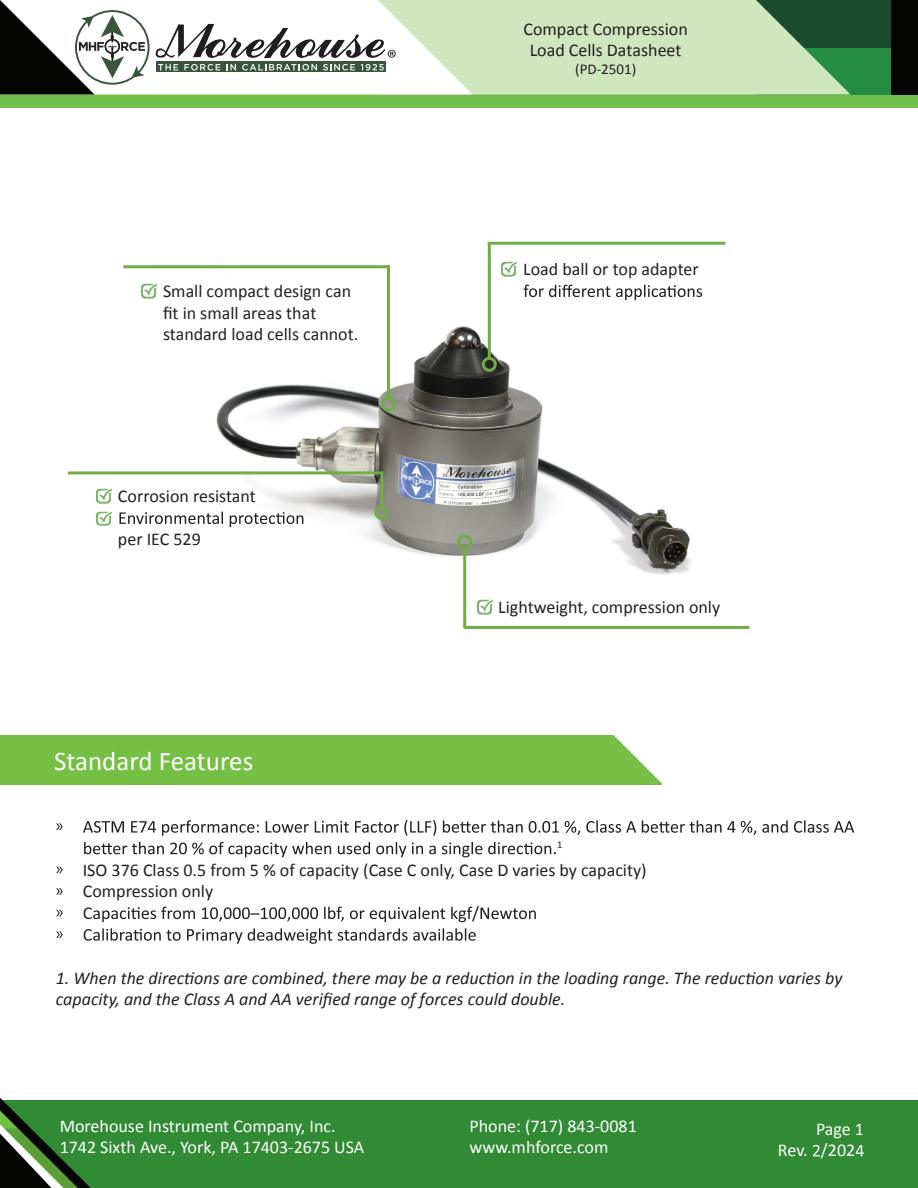
<style>
.page{position:relative;width:918px;height:1188px;background:#fff}
.page>*{position:absolute;margin:0;border:0;box-sizing:border-box;transform-origin:0 0}
.t1{font:27px "Calibri";color:#fff}
.t2{font:18px/21.6px "Calibri";color:#231f20}
.t3{font:italic 18px/21.6px "Calibri";color:#231f20}
.t4{font:18px/21.6px "Calibri";color:#fff}
.t5{font:15px "Calibri";color:#231f20}
.t6{font:10.5px "Calibri";color:#231f20}
</style>
<div class="page">
<div style="left:0;top:0;width:918px;height:108px;background:#71bf4b"></div>
<div style="left:756px;top:47px;width:162px;height:47px;background:#258d43"></div>
<div style="left:756px;top:0;width:162px;height:47px;background:#194d2c"></div>
<svg style="left:472px;top:0;width:378px;height:94px;background:#b9d5ad"></svg>
<svg style="left:396px;top:0;width:76px;height:94px;background:#e2f0d8"></svg>
<div style="left:891px;top:0;width:27px;height:94px;background:#040503"></div>
<div style="left:0;top:1100px;width:918px;height:88px;background:#318b34"></div>
<svg style="left:813px;top:1145px;width:7px;height:11px"></svg>
<svg style="left:856px;top:1145px;width:8px;height:11px"></svg>
<svg style="left:0;top:1098px;width:91px;height:90px"></svg>
<img style="left:202px;top:241px;width:497px;height:385px">
<div style="left:0;top:735px;width:663px;height:50px;background:#75c044"></div>
<svg style="left:613px;top:735px;width:50px;height:50px"></svg>
<img style="left:141px;top:284px;width:15px;height:14px">
<img style="left:96px;top:489px;width:15px;height:15px">
<img style="left:502px;top:262px;width:15px;height:15px">
<hr style="left:123px;top:265px;width:264px;height:3px;background:#70ad45">
<hr style="left:387px;top:265px;width:3px;height:133px;background:#70ad45">
<div style="left:381px;top:396px;width:15px;height:15px;border:3px solid #70ad45;border-radius:50%"></div>
<hr style="left:488px;top:242px;width:237px;height:3px;background:#70ad45">
<hr style="left:488px;top:242px;width:3px;height:116px;background:#70ad45">
<div style="left:482px;top:357px;width:15px;height:15px;border:3px solid #70ad45;border-radius:50%"></div>
<hr style="left:68px;top:471px;width:314px;height:3px;background:#70ad45">
<hr style="left:380px;top:471px;width:3px;height:36px;background:#70ad45">
<div style="left:374px;top:505px;width:15px;height:15px;border:3px solid #70ad45;border-radius:50%"></div>
<hr style="left:464px;top:626px;width:285px;height:3px;background:#70ad45">
<hr style="left:463px;top:548px;width:3px;height:80px;background:#70ad45">
<div style="left:457px;top:535px;width:15px;height:15px;border:3px solid #70ad45;border-radius:50%"></div>
<img style="left:477px;top:599px;width:15px;height:15px">
<svg style="left:524px;top:285px;width:178px;height:15px"></svg>
<svg style="left:119px;top:512px;width:184px;height:15px"></svg>
<svg style="left:56px;top:823px;width:7px;height:7px"></svg>
<svg style="left:83px;top:820px;width:771px;height:16px"></svg>
<svg style="left:84px;top:842px;width:472px;height:15px"></svg>
<svg style="left:56px;top:867px;width:7px;height:6px"></svg>
<svg style="left:56px;top:888px;width:7px;height:7px"></svg>
<svg style="left:56px;top:910px;width:7px;height:6px"></svg>
<svg style="left:84px;top:906px;width:452px;height:16px"></svg>
<svg style="left:56px;top:931px;width:7px;height:7px"></svg>
<svg style="left:84px;top:928px;width:392px;height:16px"></svg>
<img style="left:96px;top:511px;width:15px;height:15px">
<svg style="left:0;top:0;width:396px;height:94px;background:#bfc1bf"></svg>
<p class="t2" style="left:524px;top:18px;width:166px;text-align:center">Compact Compression<br>Load Cells Datasheet</p>
<p class="t5" style="left:575px;top:60px;width:63px">(PD-2501)</p>
<p class="t2" style="left:163px;top:280px;width:197px">Small compact design can fit in small areas that standard load cells cannot.</p>
<p class="t2" style="left:118px;top:486px;width:139px">Corrosion resistant</p>
<p class="t2" style="left:118px;top:529px;width:84px">per IEC 529</p>
<h1 class="t1" style="left:54px;top:744px;width:201px">Standard Features</h1>
<p class="t2" style="left:523px;top:259px;width:177px">Load ball or top adapter</p>
<p class="t2" style="left:498px;top:596px;width:223px">Lightweight, compression only</p>
<p class="t6" style="left:557px;top:838px;width:7px">1</p>
<p class="t2" style="left:83px;top:859px;width:565px">ISO 376 Class 0.5 from 5 % of capacity (Case C only, Case D varies by capacity)<br>Compression only</p>
<p class="t3" style="left:56px;top:966px;width:788px">1. When the directions are combined, there may be a reduction in the loading range. The reduction varies by capacity, and the Class A and AA verified range of forces could double.</p>
<p class="t4" style="left:60px;top:1115px;width:306px">Morehouse Instrument Company, Inc.<br>1742 Sixth Ave., York, PA 17403-2675 USA</p>
<p class="t4" style="left:470px;top:1115px;width:169px">Phone: (717) 843-0081 www.mhforce.com</p>
<p class="t4" style="left:778px;top:1118px;width:88px;text-indent:38px">Page 1<br>Rev. /202</p>
</div>
